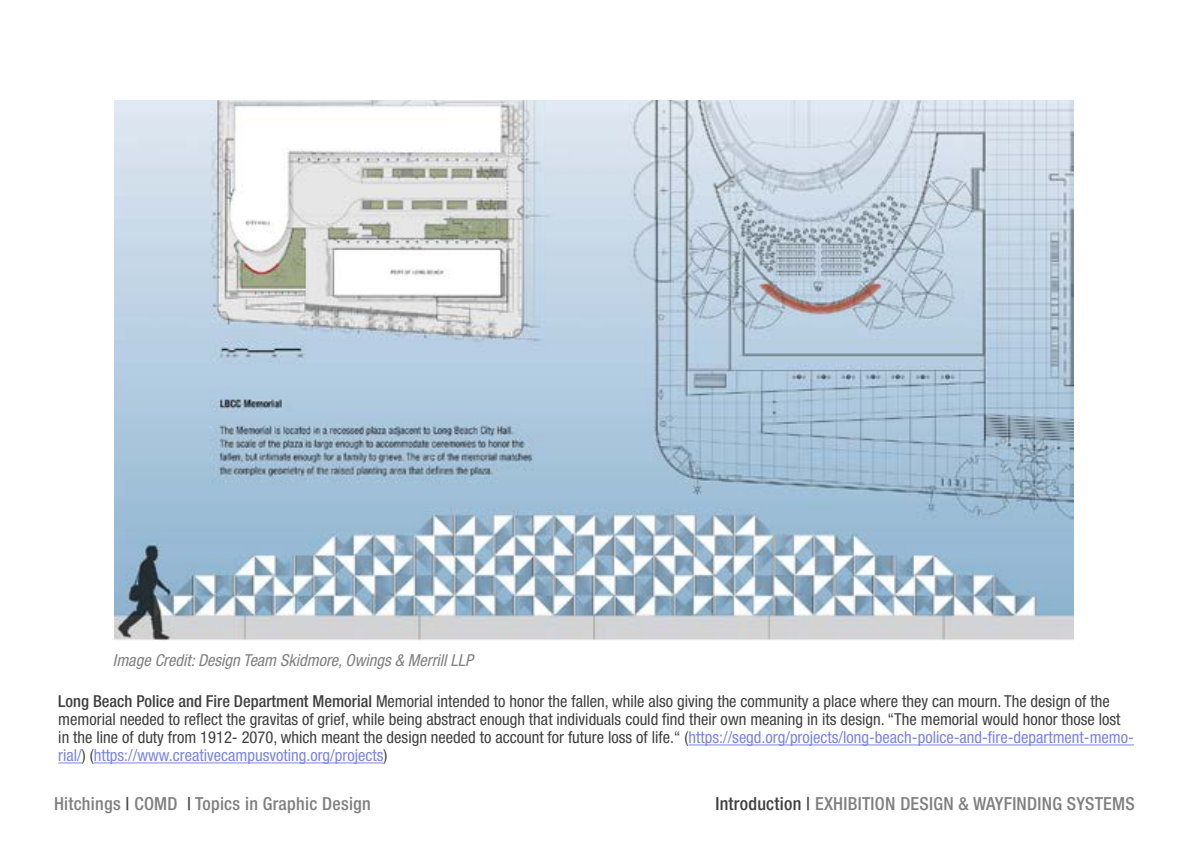
<style>
.page{position:relative;width:1188px;height:864px;background:#fff}
.page>*{position:absolute;margin:0;border:0;box-sizing:border-box;transform-origin:0 0}
.t1{font:500 condensed 18px "Helvetica Neue LT Std";letter-spacing:.015em;color:#808080}
.t2{font:condensed 16.5px/18px "Helvetica Neue LT Std";color:#404040}
.t3{font:italic condensed 16.5px "Helvetica Neue LT Std";color:#808080}
.s1{font-weight:500}
.s2{color:#7b85e0}
.s3{color:#404040}
</style>
<div class="page">
<img style="left:114px;top:101px;width:960px;height:540px">
<hr style="left:689px;top:745px;width:445px;height:1px;background:#7b85e0">
<svg style="left:58px;top:763px;width:24px;height:1px"></svg>
<hr style="left:94px;top:763px;width:289px;height:1px;background:#7b85e0">
<p class="t3" style="left:113px;top:651px;width:362px">Image Credit: Design Team Skidmore, Owings &amp; Merrill LLP</p>
<p class="t2" style="left:58px;top:692px;width:1077px"><span class="s1">Long Beach Police and Fire Department Memorial</span> Memorial intended to honor the fallen, while also giving the community a place where they can mourn. The design of the memorial needed to reflect the gravitas of grief, while being abstract enough that individuals could find their own meaning in its design. “The memorial would honor those lost in the line of duty from 1912- 2070, which meant the design needed to account for future loss of life.“ (<span class="s2">https://segd.org/projects/long-beach-police-and-fire-department-memo&shy;rial/</span>) (<span class="s2">https://www.creativecampusvoting.org/projects</span>)</p>
<p class="t1" style="left:54px;top:792px;width:318px">Hitchings <span class="s3">|</span> COMD <span class="s3">|</span> Topics in Graphic Design</p>
<p class="t1" style="left:715px;top:792px;width:421px"><span class="s3">Introduction |</span> EXHIBITION DESIGN &amp; WAYFINDING SYSTEMS</p>
</div>
